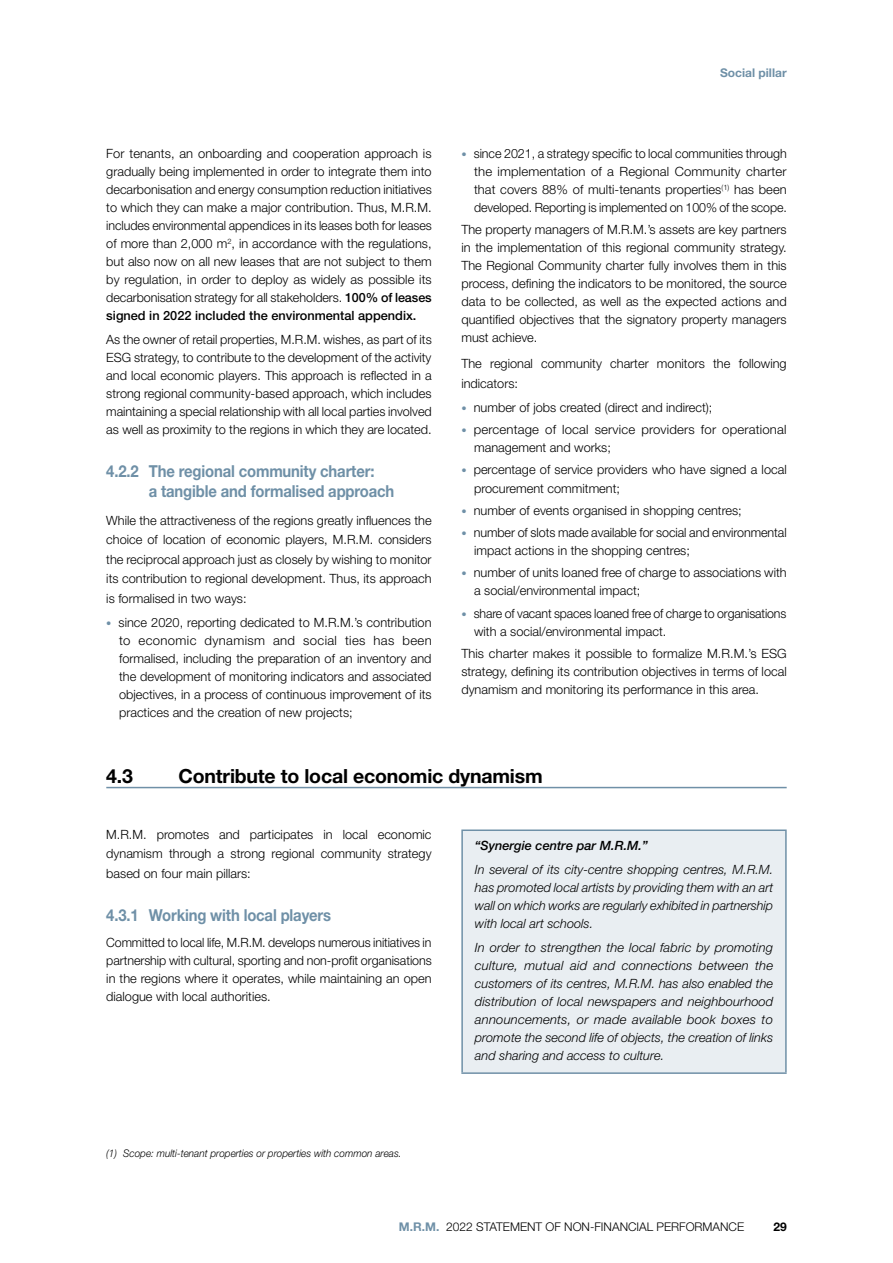
<style>
.page{position:relative;width:893px;height:1263px;background:#fff}
.page>*{position:absolute;margin:0;border:0;box-sizing:border-box;transform-origin:0 0}
.t1{font:700 19.5px "Helvetica Neue LT Std";letter-spacing:-.01em;color:#000}
.t2{font:700 16.5px/19.5px "Helvetica Neue LT Std";letter-spacing:-.01em;color:#6f90a7;scale:.9 1}
.t3{font:300 12.75px/18px "Helvetica Neue LT Std";color:#000;text-align:justify}
.t4{font:italic 300 12.75px/18px "Helvetica Neue LT Std";color:#000;text-align:justify}
.t5{font:italic 500 12.75px "Helvetica Neue LT Std";color:#000}
.t6{font:300 12px "Helvetica Neue LT Pro";color:#000}
.t7{font:700 12px "Helvetica Neue LT Std";color:#6f90a7}
.t8{font:700 12px "Helvetica Neue LT Std";color:#000}
.t9{font:italic 300 10.5px "Helvetica Neue LT Std";color:#000;scale:.95 1}
.s1{font-weight:500}
.s2{font-weight:700;font-size:10.5px;color:#6f90a7}
.s3{font-weight:700;color:#6f90a7}
</style>
<div class="page">
<hr style="left:106px;top:787px;width:681px;height:1px;background:#6f90a7">
<div style="left:462px;top:830px;width:324px;height:243px;background:#e9eef2"></div>
<hr style="left:461px;top:829px;width:326px;height:2px;background:#6f90a7">
<hr style="left:461px;top:831px;width:2px;height:241px;background:#6f90a7">
<hr style="left:785px;top:831px;width:2px;height:241px;background:#6f90a7">
<hr style="left:461px;top:1072px;width:326px;height:2px;background:#6f90a7">
<p class="t3" style="left:106px;top:144px;width:327px">For tenants, an onboarding and cooperation approach is gradually being implemented in order to integrate them into decarbonisation and energy consumption reduction initiatives to which they can make a major contribution. Thus, M.R.M. includes environmental appendices in its leases both for leases of more than 2,000 m<sup>2</sup>, in accordance with the regulations, but also now on all new leases that are not subject to them by regulation, in order to deploy as widely as possible its decarbonisation strategy for all stakeholders. <span class="s1">100% of leases signed in 2022 included the environmental appendix.</span></p>
<p class="t3" style="left:106px;top:331px;width:327px">As the owner of retail properties, M.R.M. wishes, as part of its ESG strategy, to contribute to the development of the activity and local economic players. This approach is reflected in a strong regional community-based approach, which includes maintaining a special relationship with all local parties involved as well as proximity to the regions in which they are located.</p>
<p class="t2" style="left:149px;top:461px;width:274px;text-indent:-43px">4.2.2 The regional community charter:<br>a tangible and formalised approach</p>
<p class="t3" style="left:106px;top:510px;width:327px;line-height:19.5px">While the attractiveness of the regions greatly influences the choice of location of economic players, M.R.M. considers the reciprocal approach just as closely by wishing to monitor its contribution to regional development. Thus, its approach is formalised in two ways:</p>
<p class="t3" style="left:119px;top:613px;width:314px;text-indent:-13px"><span class="s2">•</span> since 2020, reporting dedicated to M.R.M.’s contribution to economic dynamism and social ties has been formalised, including the preparation of an inventory and the development of monitoring indicators and associated objectives, in a process of continuous improvement of its practices and the creation of new projects;</p>
<p class="t7" style="left:720px;top:65px;width:68px">Social pillar</p>
<p class="t3" style="left:474px;top:144px;width:314px;text-indent:-13px"><span class="s2">•</span> since 2021, a strategy specific to local communities through the implementation of a Regional Community charter that covers 88% of multi-tenants properties<sup>(1)</sup> has been developed. Reporting is implemented on 100% of the scope.</p>
<p class="t3" style="left:461px;top:220px;width:327px">The property managers of M.R.M.’s assets are key partners in the implementation of this regional community strategy.<br>The Regional Community charter fully involves them in this process, defining the indicators to be monitored, the source data to be collected, as well as the expected actions and quantified objectives that the signatory property managers must achieve.</p>
<p class="t3" style="left:461px;top:354px;width:327px;line-height:19.5px">The regional community charter monitors the following indicators:</p>
<p class="t3" style="left:461px;top:398px;width:253px"><span class="s2">•</span> number of jobs created (direct and indirect);</p>
<p class="t3" style="left:474px;top:420px;width:314px;text-indent:-13px"><span class="s2">•</span> percentage of local service providers for operational management and works;</p>
<p class="t3" style="left:474px;top:461px;width:314px;text-indent:-13px"><span class="s2">•</span> percentage of service providers who have signed a local procurement commitment;</p>
<p class="t3" style="left:461px;top:501px;width:282px"><span class="s2">•</span> number of events organised in shopping centres;</p>
<p class="t3" style="left:474px;top:523px;width:314px;text-indent:-13px"><span class="s2">•</span> number of slots made available for social and environmental impact actions in the shopping centres;</p>
<p class="t3" style="left:474px;top:563px;width:314px;text-indent:-13px"><span class="s2">•</span> number of units loaned free of charge to associations with a social/environmental impact;</p>
<p class="t3" style="left:474px;top:604px;width:314px;text-indent:-13px"><span class="s2">•</span> share of vacant spaces loaned free of charge to organisations with a social/environmental impact.</p>
<p class="t3" style="left:461px;top:644px;width:327px">This charter makes it possible to formalize M.R.M.’s ESG strategy, defining its contribution objectives in terms of local dynamism and monitoring its performance in this area.</p>
<h1 class="t1" style="left:106px;top:763px;width:28px">4.3</h1>
<h1 class="t1" style="left:179px;top:763px;width:366px">Contribute to local economic dynamism</h1>
<p class="t3" style="left:106px;top:824px;width:327px;line-height:19.5px">M.R.M. promotes and participates in local economic dynamism through a strong regional community strategy based on four main pillars:</p>
<p class="t2" style="left:106px;top:904px;width:251px">4.3.1 Working with local players</p>
<p class="t3" style="left:106px;top:933px;width:327px">Committed to local life, M.R.M. develops numerous initiatives in partnership with cultural, sporting and non-profit organisations in the regions where it operates, while maintaining an open dialogue with local authorities.</p>
<p class="t9" style="left:106px;top:1147px;width:312px">(1) Scope: multi-tenant properties or properties with common areas.</p>
<p class="t5" style="left:475px;top:837px;width:174px">“Synergie centre par M.R.M.”</p>
<p class="t4" style="left:475px;top:860px;width:300px">In several of its city-centre shopping centres, M.R.M. has promoted local artists by providing them with an art wall on which works are regularly exhibited in partnership with local art schools.</p>
<p class="t4" style="left:475px;top:939px;width:300px">In order to strengthen the local fabric by promoting culture, mutual aid and connections between the customers of its centres, M.R.M. has also enabled the distribution of local newspapers and neighbourhood announcements, or made available book boxes to promote the second life of objects, the creation of links and sharing and access to culture.</p>
<p class="t6" style="left:399px;top:1220px;width:347px"><span class="s3">M.R.M.</span> 2022 STATEMENT OF NON-FINANCIAL PERFORMANCE</p>
<p class="t8" style="left:773px;top:1219px;width:15px">29</p>
</div>
